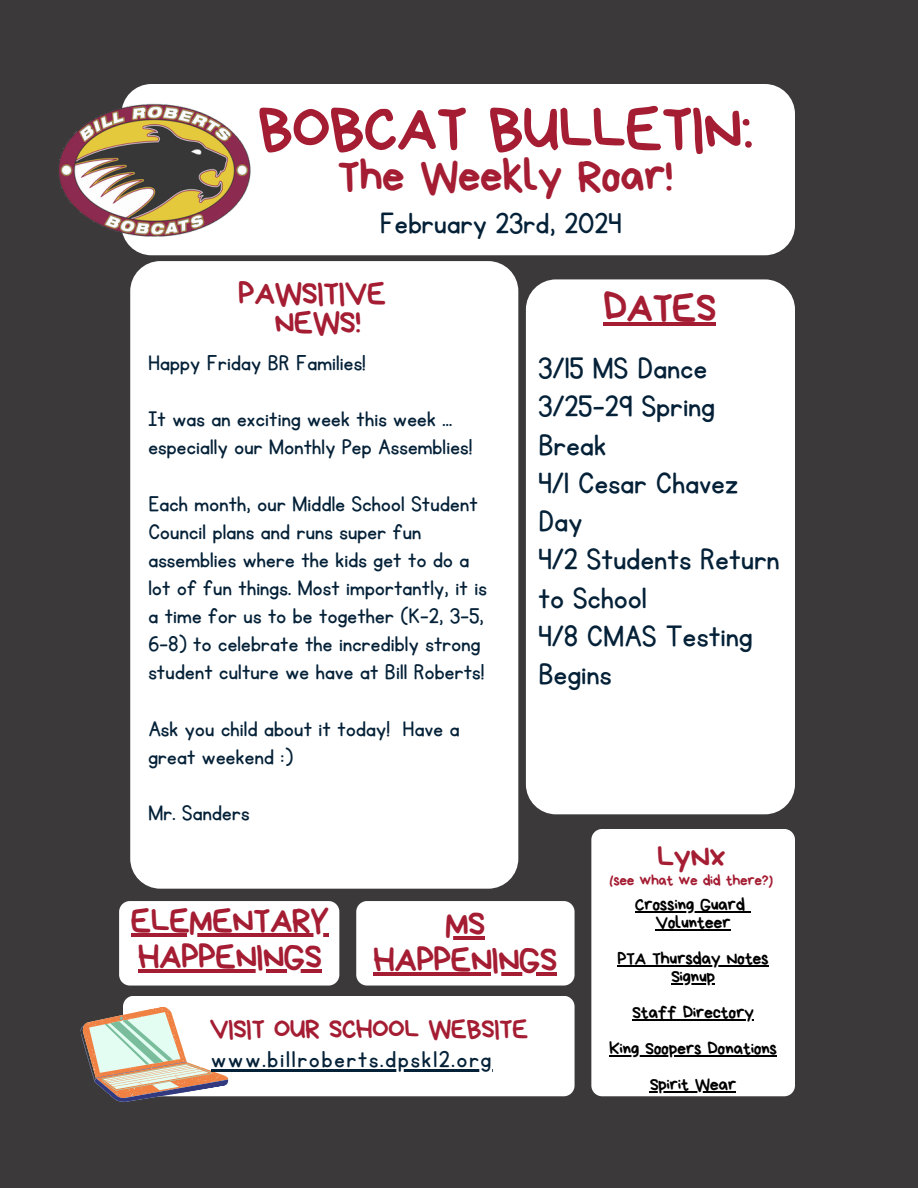
<style>
.page{position:relative;width:918px;height:1188px;background:#3b3939}
.page>*{position:absolute;margin:0;border:0;box-sizing:border-box;transform-origin:0 0}
.t1{font:63.75px "Bryndan Write";letter-spacing:-.025em;color:#a41d33}
.t2{font:45.75px "Bryndan Write";letter-spacing:-.025em;color:#a41d33}
.t3{font:41.55px "Bryndan Write";letter-spacing:-.025em;color:#a41d33}
.t4{font:35.25px "Bryndan Write";letter-spacing:-.025em;color:#a41d33}
.t5{font:34.35px/38.2px "KG Primary Penmanship";letter-spacing:.01em;color:#042138}
.t6{font:33.6px "KG Primary Penmanship";letter-spacing:.01em;color:#042138}
.t7{font:32.55px/29.2px "Bryndan Write";letter-spacing:-.025em;color:#a41d33;text-align:center}
.t8{font:31.8px "Bryndan Write";color:#a41d33}
.t9{font:27.3px "Bryndan Write";letter-spacing:-.025em;color:#a41d33}
.t10{font:26.7px "KG Primary Penmanship";letter-spacing:.075em;color:#042138}
.t11{font:24.75px/28.2px "KG Primary Penmanship";letter-spacing:.01em;color:#042138}
.t12{font:18px/36px "Bryndan Write";letter-spacing:-.025em;color:#000;text-align:center}
.t13{font:15.3px "Bryndan Write";letter-spacing:-.025em;color:#a41d33}
</style>
<div class="page">
<div style="left:121px;top:84px;width:674px;height:171px;background:#fff;border-radius:30px"></div>
<div style="left:123px;top:996px;width:451px;height:100px;background:#fff;border-radius:11px"></div>
<div style="left:119px;top:901px;width:220px;height:85px;background:#fff;border-radius:11px"></div>
<div style="left:356px;top:901px;width:218px;height:85px;background:#fff;border-radius:11px"></div>
<div style="left:130px;top:261px;width:388px;height:628px;background:#fff;border-radius:30px"></div>
<div style="left:526px;top:279px;width:269px;height:535px;background:#fff;border-radius:30px"></div>
<div style="left:591px;top:829px;width:204px;height:267px;background:#fff;border-radius:11px"></div>
<svg style="left:80px;top:998px;width:149px;height:104px"></svg>
<img style="left:59px;top:102px;width:192px;height:136px">
<hr style="left:445px;top:937px;width:40px;height:3px;background:#a41d33">
<hr style="left:373px;top:973px;width:184px;height:3px;background:#a41d33">
<hr style="left:131px;top:933px;width:198px;height:3px;background:#a41d33">
<hr style="left:138px;top:969px;width:183px;height:3px;background:#a41d33">
<hr style="left:211px;top:1069px;width:282px;height:2px;background:#042138">
<hr style="left:603px;top:322px;width:112px;height:3px;background:#a41d33">
<hr style="left:635px;top:911px;width:110px;height:2px;background:#000">
<svg style="left:745px;top:911px;width:6px;height:2px"></svg>
<hr style="left:655px;top:929px;width:75px;height:2px;background:#000">
<hr style="left:617px;top:965px;width:151px;height:2px;background:#000">
<hr style="left:671px;top:983px;width:44px;height:2px;background:#000">
<hr style="left:632px;top:1019px;width:122px;height:2px;background:#000">
<hr style="left:609px;top:1055px;width:168px;height:2px;background:#000">
<hr style="left:650px;top:1091px;width:86px;height:2px;background:#000">
<h4 class="t1" style="left:258px;top:96px;width:498px">BOBCAT BULLETIN:</h4>
<h4 class="t2" style="left:338px;top:154px;width:337px">The Weekly Roar!</h4>
<h6 class="t6" style="left:380px;top:207px;width:243px">February 23rd, 2024</h6>
<p class="t7" style="left:238px;top:278px;width:150px">PAWSITIVE<br>NEWS!</p>
<p class="t3" style="left:603px;top:286px;width:115px">DATES</p>
<p class="t5" style="left:538px;top:350px;width:243px">3/15 MS Dance<br>3/25-29 Spring<br>Break<br>4/1 Cesar Chavez<br>Day<br>4/2 Students Return to School<br>4/8 CMAS Testing<br>Begins</p>
<h2 class="t11" style="left:148px;top:350px;width:219px">Happy Friday BR Families!</h2>
<h4 class="t11" style="left:148px;top:406px;width:325px">It was an exciting week this week ... especially our Monthly Pep Assemblies!</h4>
<p class="t11" style="left:148px;top:490px;width:340px">Each month, our Middle School Student Council plans and runs super fun assemblies where the kids get to do a lot of fun things. Most importantly, it is a time for us to be together (K-2, 3-5, 6-8) to celebrate the incredibly strong student culture we have at Bill Roberts!</p>
<p class="t11" style="left:148px;top:715px;width:313px">Ask you child about it today! Have a great weekend :)</p>
<p class="t11" style="left:148px;top:800px;width:103px">Mr. Sanders</p>
<h6 class="t4" style="left:131px;top:902px;width:200px">ELEMENTARY</h6>
<h6 class="t4" style="left:138px;top:938px;width:186px">HAPPENINGS</h6>
<p class="t4" style="left:445px;top:906px;width:42px">MS</p>
<h3 class="t4" style="left:373px;top:942px;width:186px">HAPPENINGS</h3>
<h6 class="t9" style="left:210px;top:1015px;width:320px">VISIT OUR SCHOOL WEBSITE</h6>
<h6 class="t10" style="left:211px;top:1046px;width:281px">www.billroberts.dpsk12.org</h6>
<p class="t8" style="left:657px;top:841px;width:70px">LyNx</p>
<p class="t13" style="left:610px;top:873px;width:165px">(see what we did there?)</p>
<p class="t12" style="left:635px;top:887px;width:112px">Crossing Guard</p>
<h3 class="t12" style="left:655px;top:905px;width:77px">Volunteer</h3>
<h3 class="t12" style="left:617px;top:941px;width:153px">PTA Thursday Notes</h3>
<h5 class="t12" style="left:671px;top:959px;width:46px">Signup</h5>
<h6 class="t12" style="left:632px;top:995px;width:124px">Staff Directory</h6>
<p class="t12" style="left:609px;top:1031px;width:170px">King Soopers Donations<br>Spirit Wear</p>
</div>
